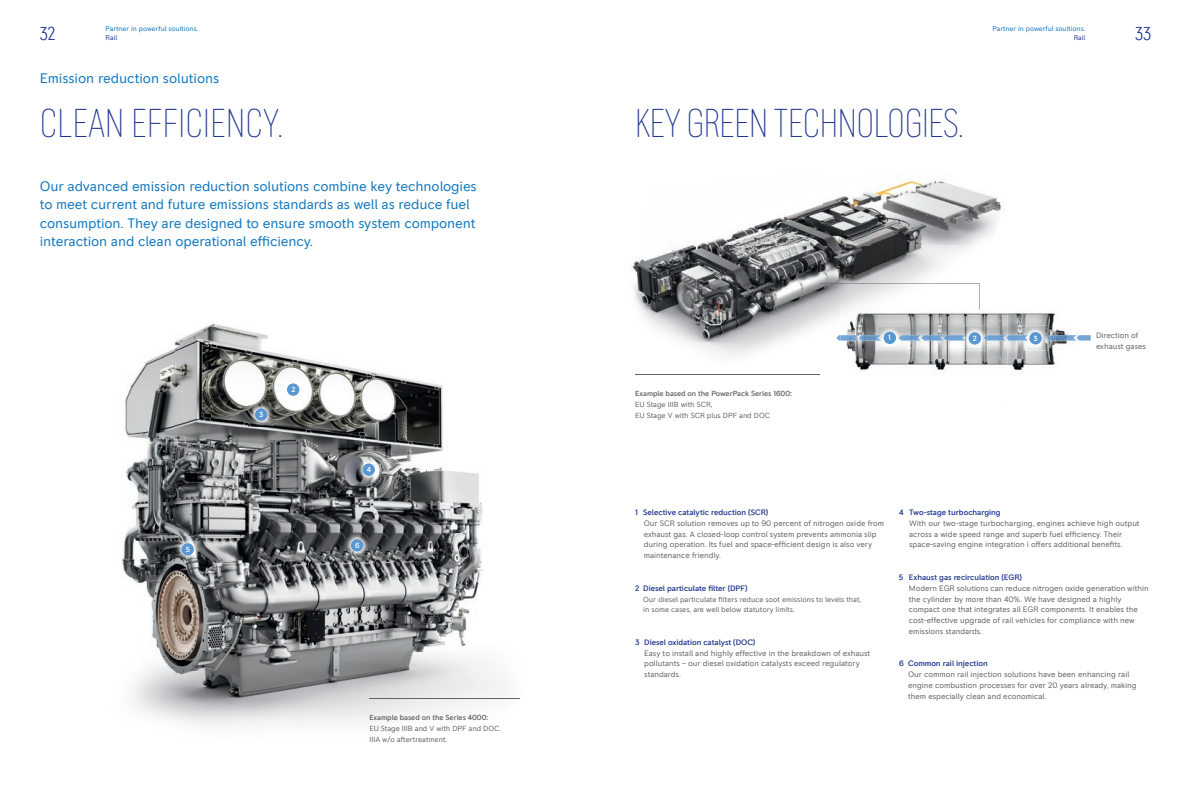
<style>
.page{position:relative;width:1191px;height:794px;background:#fff}
.page>*{position:absolute;margin:0;border:0;box-sizing:border-box;transform-origin:0 0}
.t1{font:200 condensed 40px "RR Pioneer";letter-spacing:-.01em;color:#21378f}
.t2{font:200 condensed 40px "RR Pioneer";letter-spacing:.01em;color:#21378f}
.t3{font:300 condensed 19px "RR Pioneer";color:#21378f}
.t4{font:14px/18.2px "RR Pioneer";letter-spacing:-.01em;color:#1077be}
.t5{font:8px/10.8px "RR Pioneer";letter-spacing:-.005em;color:#636366}
.t6{font:500 8px "RR Pioneer";letter-spacing:-.005em;color:#21378f}
.t7{font:7.5px/10.8px "RR Pioneer";letter-spacing:-.005em;color:#636366}
.t8{font:500 7.5px "RR Pioneer";letter-spacing:-.005em;color:#636366}
.t9{font:500 7.5px "RR Pioneer";color:#fff}
.t10{font:7px "RR Pioneer";letter-spacing:-.005em;color:#1077be}
.t11{font:7px "RR Pioneer";letter-spacing:-.005em;color:#21378f}
</style>
<div class="page">
<img style="left:872px;top:305px;width:201px;height:66px">
<img style="left:121px;top:323px;width:399px;height:404px">
<img style="left:689px;top:180px;width:313px;height:66px">
<img style="left:631px;top:246px;width:241px;height:129px">
<img style="left:872px;top:246px;width:108px;height:59px">
<img style="left:280px;top:377px;width:25px;height:25px">
<div style="left:287px;top:383px;width:12px;height:13px;background:#5897d1;border-radius:50%"></div>
<img style="left:248px;top:402px;width:25px;height:25px">
<div style="left:255px;top:408px;width:12px;height:13px;background:#5897d1;border-radius:50%"></div>
<img style="left:356px;top:457px;width:25px;height:25px">
<div style="left:362px;top:463px;width:13px;height:13px;background:#5897d1;border-radius:50%"></div>
<img style="left:175px;top:537px;width:25px;height:25px">
<div style="left:181px;top:543px;width:13px;height:12px;background:#5897d1;border-radius:50%"></div>
<img style="left:344px;top:533px;width:25px;height:24px">
<div style="left:351px;top:539px;width:12px;height:12px;background:#5897d1;border-radius:50%"></div>
<hr style="left:635px;top:374px;width:184px;height:1px;background:#636366">
<hr style="left:369px;top:698px;width:150px;height:1px;background:#636366">
<img style="left:877px;top:325px;width:25px;height:25px">
<div style="left:883px;top:332px;width:13px;height:12px;background:#5897d1;border-radius:50%"></div>
<img style="left:962px;top:326px;width:25px;height:25px">
<div style="left:968px;top:332px;width:13px;height:12px;background:#5897d1;border-radius:50%"></div>
<img style="left:1023px;top:326px;width:25px;height:24px">
<div style="left:1029px;top:332px;width:12px;height:12px;background:#5897d1;border-radius:50%"></div>
<svg style="left:819px;top:283px;width:160px;height:27px"></svg>
<img style="left:1048px;top:335px;width:25px;height:5px">
<img style="left:1007px;top:335px;width:16px;height:5px">
<svg style="left:1023px;top:335px;width:4px;height:5px"></svg>
<img style="left:902px;top:335px;width:60px;height:5px">
<svg style="left:962px;top:335px;width:3px;height:5px"></svg>
<img style="left:987px;top:335px;width:18px;height:5px">
<svg style="left:983px;top:335px;width:4px;height:5px"></svg>
<img style="left:840px;top:335px;width:37px;height:5px">
<svg style="left:877px;top:335px;width:3px;height:5px"></svg>
<svg style="left:898px;top:335px;width:4px;height:5px"></svg>
<svg style="left:836px;top:335px;width:4px;height:5px"></svg>
<svg style="left:1073px;top:335px;width:17px;height:5px"></svg>
<p class="t10" style="left:106px;top:24px;width:94px">Partner in powerful soultions.</p>
<p class="t11" style="left:106px;top:33px;width:13px">Rail</p>
<p class="t10" style="left:992px;top:24px;width:94px">Partner in powerful soultions.</p>
<p class="t11" style="left:1073px;top:33px;width:13px">Rail</p>
<h2 class="t3" style="left:40px;top:22px;width:17px">32</h2>
<h2 class="t3" style="left:1135px;top:22px;width:18px">33</h2>
<h3 class="t4" style="left:40px;top:69px;width:181px">Emission reduction solutions</h3>
<h1 class="t2" style="left:40px;top:100px;width:245px">CLEAN EFFICIENCY.</h1>
<p class="t4" style="left:40px;top:177px;width:438px">Our advanced emission reduction solutions combine key technologies to meet current and future emissions standards as well as reduce fuel consumption. They are designed to ensure smooth system component interaction and clean operational efficiency.</p>
<p class="t9" style="left:186px;top:545px;width:6px">5</p>
<p class="t9" style="left:259px;top:410px;width:6px">3</p>
<p class="t9" style="left:291px;top:385px;width:5px">2</p>
<p class="t9" style="left:367px;top:465px;width:6px">4</p>
<p class="t9" style="left:355px;top:541px;width:6px">6</p>
<p class="t8" style="left:369px;top:713px;width:121px">Example based on the Series 4000:</p>
<p class="t7" style="left:369px;top:723px;width:133px">EU Stage IIIB and V with DPF and DOC.<br>IIIA w/o aftertreatment.</p>
<h1 class="t1" style="left:635px;top:100px;width:330px">KEY GREEN TECHNOLOGIES.</h1>
<p class="t8" style="left:635px;top:389px;width:158px">Example based on the PowerPack Series 1600:</p>
<p class="t7" style="left:635px;top:399px;width:136px">EU Stage IIIB with SCR,<br>EU Stage V with SCR plus DPF and DOC</p>
<p class="t9" style="left:888px;top:333px;width:4px">1</p>
<p class="t9" style="left:972px;top:334px;width:5px">2</p>
<p class="t9" style="left:1033px;top:334px;width:6px">3</p>
<p class="t5" style="left:1096px;top:329px;width:52px">Direction of exhaust gases</p>
<p class="t6" style="left:635px;top:507px;width:135px">1 Selective catalytic reduction (SCR)</p>
<p class="t5" style="left:643px;top:518px;width:242px">Our SCR solution removes up to 90 percent of nitrogen oxide from exhaust gas. A closed-loop control system prevents ammonia slip during operation. Its fuel and space-efficient design is also very maintenance friendly.</p>
<p class="t6" style="left:635px;top:583px;width:114px">2 Diesel particulate filter (DPF)</p>
<p class="t7" style="left:643px;top:593px;width:220px">Our diesel particulate filters reduce soot emissions to levels that, in some cases, are well below statutory limits.</p>
<p class="t6" style="left:635px;top:637px;width:122px">3 Diesel oxidation catalyst (DOC)</p>
<p class="t5" style="left:644px;top:647px;width:228px">Easy to install and highly effective in the breakdown of exhaust pollutants – our diesel oxidation catalysts exceed regulatory standards.</p>
<p class="t6" style="left:899px;top:507px;width:103px">4 Two-stage turbocharging</p>
<p class="t5" style="left:909px;top:518px;width:232px">With our two-stage turbocharging, engines achieve high output across a wide speed range and superb fuel efficiency. Their space-saving engine integration i offers additional benefits.</p>
<p class="t6" style="left:899px;top:572px;width:125px">5 Exhaust gas recirculation (EGR)</p>
<p class="t5" style="left:909px;top:582px;width:241px">Modern EGR solutions can reduce nitrogen oxide generation within the cylinder by more than 40%. We have designed a highly compact one that integrates all EGR components. It enables the cost-effective upgrade of rail vehicles for compliance with new emissions standards.</p>
<p class="t6" style="left:899px;top:659px;width:90px">6 Common rail injection</p>
<p class="t5" style="left:908px;top:669px;width:230px">Our common rail injection solutions have been enhancing rail engine combustion processes for over 20 years already, making them especially clean and economical.</p>
</div>
